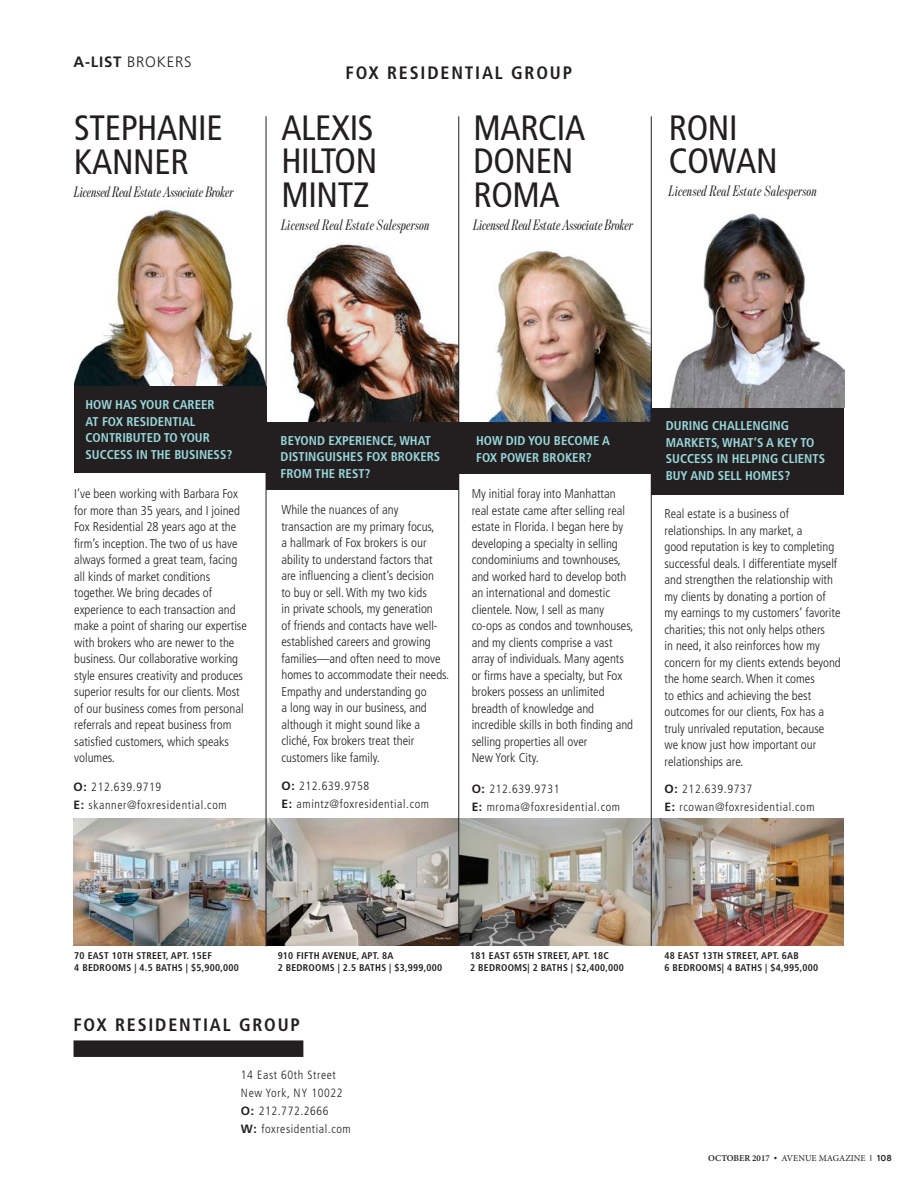
<style>
.page{position:relative;width:918px;height:1188px;background:#fff}
.page>*{position:absolute;margin:0;border:0;box-sizing:border-box;transform-origin:0 0}
.t1{font:condensed 35.25px/33.8px "Frutiger";letter-spacing:-.01em;color:#231f20}
.t2{font:700 condensed 18px "Frutiger";letter-spacing:.1em;color:#231f20}
.t3{font:italic 15.3px "Benton Mod Disp Comp";letter-spacing:.01em;color:#231f20}
.t4{font:300 15px "Frutiger";letter-spacing:.05em;color:#231f20}
.t5{font:300 condensed 12.75px/16.5px "Frutiger";color:#231f20}
.t6{font:700 condensed 12.75px/16.5px "Frutiger";color:#99d7db}
.t7{font:300 condensed 12px/18px "Frutiger";letter-spacing:.05em;color:#231f20}
.t8{font:700 condensed 9.75px/12px "Frutiger";letter-spacing:.025em;color:#231f20}
.t9{font:9px "Minion Pro";color:#231f20}
.s1{font-weight:700}
.s2{font-weight:700;font-stretch:normal}
.s3{font-weight:600}
.s4{font-family:"Franklin Gothic"}
.s5{font-family:"Maven Pro";font-weight:700}
</style>
<div class="page">
<img style="left:74px;top:818px;width:770px;height:128px">
<img style="left:74px;top:209px;width:191px;height:178px">
<img style="left:285px;top:232px;width:174px;height:190px">
<img style="left:477px;top:233px;width:174px;height:190px">
<img style="left:670px;top:213px;width:174px;height:195px">
<div style="left:74px;top:1040px;width:229px;height:17px;background:#231f20"></div>
<hr style="left:459px;top:116px;width:1px;height:830px;background:#231f20">
<div style="left:459px;top:423px;width:192px;height:51px;background:#231f20"></div>
<div style="left:74px;top:387px;width:192px;height:86px;background:#231f20"></div>
<div style="left:652px;top:408px;width:192px;height:87px;background:#231f20"></div>
<div style="left:266px;top:422px;width:193px;height:68px;background:#231f20"></div>
<hr style="left:651px;top:116px;width:1px;height:830px;background:#231f20">
<hr style="left:266px;top:116px;width:1px;height:831px;background:#231f20">
<p class="t4" style="left:74px;top:53px;width:120px"><span class="s1">A-LIST</span> BROKERS</p>
<p class="t1" style="left:74px;top:111px;width:150px">STEPHANIE<br>KANNER</p>
<p class="t3" style="left:74px;top:183px;width:161px">Licensed Real Estate Associate Broker</p>
<p class="t2" style="left:346px;top:63px;width:228px">FOX RESIDENTIAL GROUP</p>
<p class="t1" style="left:281px;top:111px;width:97px;text-align:justify">ALEXIS HILTON MINTZ</p>
<p class="t3" style="left:281px;top:217px;width:150px">Licensed Real Estate Salesperson</p>
<p class="t1" style="left:474px;top:111px;width:113px">MARCIA<br>DONEN<br>ROMA</p>
<p class="t3" style="left:474px;top:217px;width:161px">Licensed Real Estate Associate Broker</p>
<p class="t1" style="left:669px;top:111px;width:110px">RONI<br>COWAN</p>
<p class="t3" style="left:669px;top:183px;width:150px">Licensed Real Estate Salesperson</p>
<p class="t6" style="left:86px;top:397px;width:148px">HOW HAS YOUR CAREER<br>AT FOX RESIDENTIAL<br>CONTRIBUTED TO YOUR<br>SUCCESS IN THE BUSINESS?</p>
<p class="t5" style="left:74px;top:486px;width:174px">I’ve been working with Barbara Fox for more than 35 years, and I joined Fox Residential 28 years ago at the firm’s inception. The two of us have always formed a great team, facing all kinds of market conditions together. We bring decades of experience to each transaction and make a point of sharing our expertise with brokers who are newer to the business. Our collaborative working style ensures creativity and produces superior results for our clients. Most of our business comes from personal referrals and repeat business from satisfied customers, which speaks volumes.</p>
<p class="t6" style="left:281px;top:432px;width:161px">BEYOND EXPERIENCE, WHAT<br>DISTINGUISHES FOX BROKERS<br>FROM THE REST?</p>
<p class="t5" style="left:281px;top:502px;width:169px">While the nuances of any transaction are my primary focus,<br>a hallmark of Fox brokers is our ability to understand factors that are influencing a client’s decision<br>to buy or sell. With my two kids<br>in private schools, my generation<br>of friends and contacts have well&shy;established careers and growing families—and often need to move homes to accommodate their needs.<br>Empathy and understanding go<br>a long way in our business, and although it might sound like a cliché, Fox brokers treat their customers like family.</p>
<p class="t6" style="left:476px;top:433px;width:135px">HOW DID YOU BECOME A<br>FOX POWER BROKER?</p>
<p class="t5" style="left:472px;top:486px;width:163px">My initial foray into Manhattan real estate came after selling real estate in Florida. I began here by developing a specialty in selling condominiums and townhouses, and worked hard to develop both an international and domestic clientele. Now, I sell as many co-ops as condos and townhouses, and my clients comprise a vast array of individuals. Many agents or firms have a specialty, but Fox brokers possess an unlimited breadth of knowledge and incredible skills in both finding and selling properties all over<br>New York City.</p>
<p class="t6" style="left:666px;top:418px;width:161px">DURING CHALLENGING<br>MARKETS, WHAT’S A KEY TO<br>SUCCESS IN HELPING CLIENTS<br>BUY AND SELL HOMES?</p>
<p class="t5" style="left:664px;top:506px;width:178px">Real estate is a business of relationships. In any market, a<br>good reputation is key to completing successful deals. I differentiate myself and strengthen the relationship with my clients by donating a portion of my earnings to my customers’ favorite charities; this not only helps others<br>in need, it also reinforces how my concern for my clients extends beyond the home search. When it comes<br>to ethics and achieving the best outcomes for our clients, Fox has a truly unrivaled reputation, because we know just how important our relationships are.</p>
<p class="t7" style="left:74px;top:778px;width:155px"><span class="s2">O:</span> 212.639.9719<br><span class="s2">E:</span> skanner@foxresidential.com</p>
<p class="t7" style="left:281px;top:777px;width:149px"><span class="s2">O:</span> 212.639.9758<br><span class="s2">E:</span> amintz@foxresidential.com</p>
<p class="t7" style="left:472px;top:780px;width:150px"><span class="s2">O:</span> 212.639.9731<br><span class="s2">E:</span> mroma@foxresidential.com</p>
<p class="t7" style="left:664px;top:780px;width:152px"><span class="s2">O:</span> 212.639.9737<br><span class="s2">E:</span> rcowan@foxresidential.com</p>
<p class="t8" style="left:74px;top:950px;width:166px">70 EAST 10TH STREET, APT. 15EF<br>4 BEDROOMS | 4.5 BATHS | $5,900,000</p>
<p class="t8" style="left:278px;top:950px;width:166px">910 FIFTH AVENUE, APT. 8A<br>2 BEDROOMS | 2.5 BATHS | $3,999,000</p>
<p class="t8" style="left:470px;top:950px;width:155px">181 EAST 65TH STREET, APT. 18C<br>2 BEDROOMS| 2 BATHS | $2,400,000</p>
<p class="t2" style="left:74px;top:1014px;width:228px">FOX RESIDENTIAL GROUP</p>
<p class="t7" style="left:241px;top:1066px;width:111px">14 East 60th Street<br>New York, NY 10022<br><span class="s2">O:</span> 212.772.2666<br><span class="s2">W:</span> foxresidential.com</p>
<p class="t8" style="left:664px;top:950px;width:155px">48 EAST 13TH STREET, APT. 6AB<br>6 BEDROOMS| 4 BATHS | $4,995,000</p>
<p class="t9" style="left:708px;top:1153px;width:185px"><span class="s3">OCTOBER 2017</span> • AVENUE MAGAZINE <span class="s4">I</span> <span class="s5">108</span></p>
</div>
